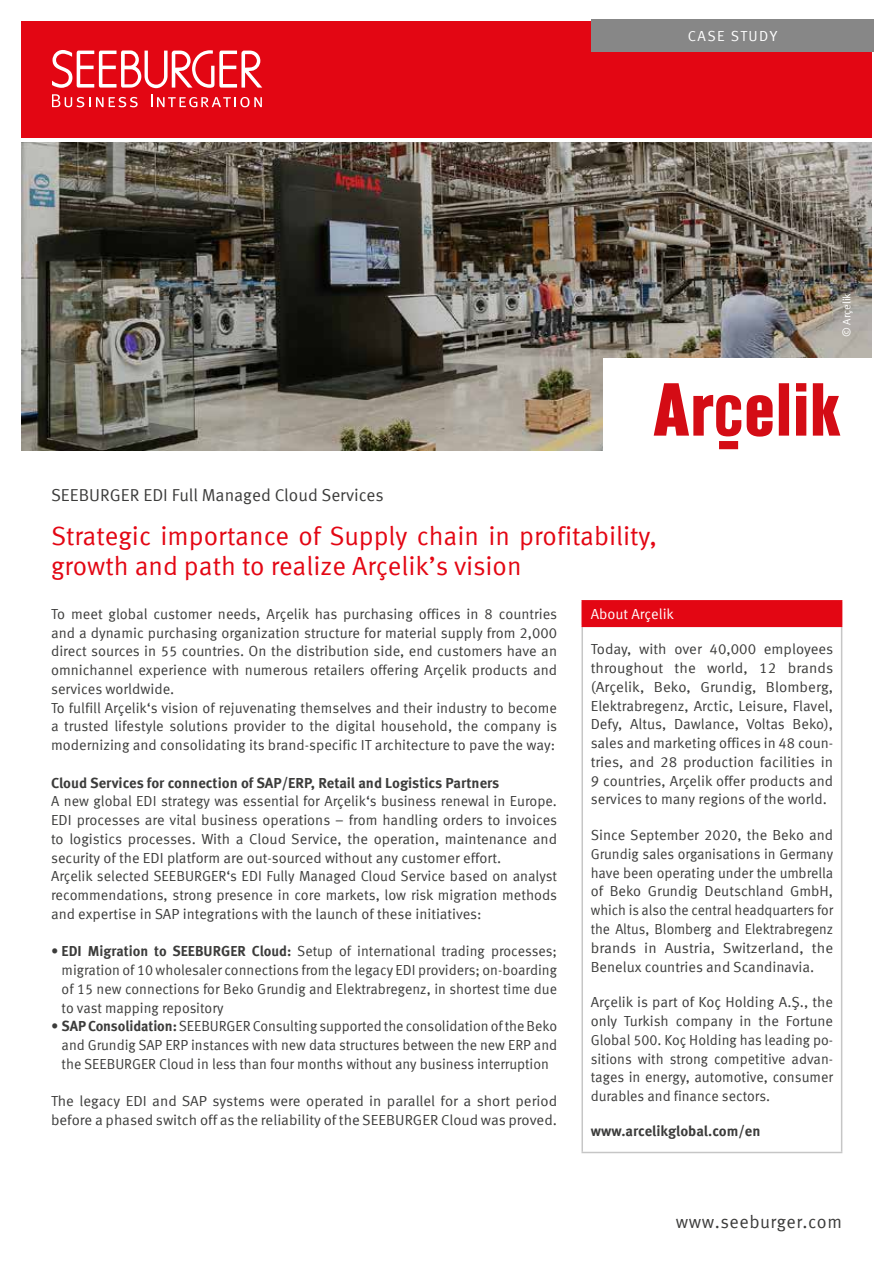
<style>
.page{position:relative;width:893px;height:1263px;background:#fff}
.page>*{position:absolute;margin:0;border:0;box-sizing:border-box;transform-origin:0 0}
.Rote_Headline{font:26.25px/30px "Meta Offc Pro Norm";color:#e30613}
.t1{font:18px "Meta Offc Pro Norm";letter-spacing:.03em;color:#3c3c3b}
.Kleine_Headline{font:17.25px "Meta Offc Pro Norm";color:#3c3c3b}
.t2{font:14.55px/18.8px "Meta Offc Pro Norm";color:#3c3c3b;text-align:justify}
.t3{font:700 14.55px "Meta Offc Pro";color:#3c3c3b}
.t4{font:14.55px "Meta Offc Pro Norm";color:#fff}
.t5{font:14.55px "Meta Offc Pro Norm";letter-spacing:.1em;color:#fff}
.t6{font:10.8px "Meta Offc Pro Norm";color:#fff}
.s1{font-size:11.25px}
.s2{font-family:"Meta Offc Pro";font-weight:700}
</style>
<div class="page">
<div style="left:21px;top:21px;width:851px;height:117px;background:#e30613"></div>
<div style="left:591px;top:19px;width:283px;height:33px;background:#878787"></div>
<svg style="left:52px;top:50px;width:210px;height:38px"></svg>
<svg style="left:151px;top:94px;width:111px;height:13px"></svg>
<svg style="left:52px;top:94px;width:86px;height:13px"></svg>
<img style="left:21px;top:142px;width:851px;height:308px">
<div style="left:604px;top:358px;width:289px;height:109px;background:#fff"></div>
<svg style="left:654px;top:383px;width:186px;height:66px"></svg>
<div style="left:582px;top:601px;width:260px;height:25px;background:#e30613"></div>
<hr style="left:581px;top:627px;width:2px;height:525px;background:#c6c6c6">
<hr style="left:841px;top:627px;width:1px;height:525px;background:#c6c6c6">
<hr style="left:581px;top:1152px;width:261px;height:1px;background:#c6c6c6">
<hr style="left:581px;top:602px;width:2px;height:24px;background:#e30613">
<hr style="left:581px;top:600px;width:261px;height:2px;background:#e30613">
<hr style="left:581px;top:626px;width:261px;height:1px;background:#e30613">
<p class="t5" style="left:688px;top:25px;width:91px">CASE STUDY</p>
<p class="t6" style="left:838px;top:337px;width:46px;rotate:-90deg"><span class="s1">©</span> Arçelik</p>
<p class="Kleine_Headline" style="left:51px;top:482px;width:334px">SEEBURGER EDI Full Managed Cloud Services</p>
<p class="Rote_Headline" style="left:51px;top:519px;width:607px">Strategic importance of Supply chain in profitability, growth and path to realize Arçelik’s vision</p>
<p class="t4" style="left:591px;top:603px;width:85px">About Arçelik</p>
<p class="t2" style="left:591px;top:639px;width:244px">Today, with over 40,000 employees throughout the world, 12 brands (Arçelik, Beko, Grundig, Blomberg, Elektrabregenz, Arctic, Leisure, Flavel, Defy, Altus, Dawlance, Voltas Beko), sales and marketing offices in 48 coun&shy;tries, and 28 production facilities in 9 countries, Arçelik offer products and services to many regions of the world.</p>
<p class="t2" style="left:591px;top:825px;width:244px">Since September 2020, the Beko and Grundig sales organisations in Germany have been operating under the umbrella of Beko Grundig Deutschland GmbH, which is also the central headquarters for the Altus, Blomberg and Elektrabregenz brands in Austria, Switzerland, the Benelux countries and Scandinavia.</p>
<p class="t2" style="left:591px;top:992px;width:244px">Arçelik is part of Koç Holding A.Ş., the only Turkish company in the Fortune Global 500. Koç Holding has leading po&shy;sitions with strong competitive advan&shy;tages in energy, automotive, consumer durables and finance sectors.</p>
<p class="t3" style="left:591px;top:1119px;width:171px">www.arcelikglobal.com/en</p>
<p class="t2" style="left:51px;top:603px;width:508px">To meet global customer needs, Arçelik has purchasing offices in 8 countries and a dynamic purchasing organization structure for material supply from 2,000 direct sources in 55 countries. On the distribution side, end customers have an omnichannel experience with numerous retailers offering Arçelik products and services worldwide.</p>
<p class="t2" style="left:51px;top:697px;width:508px">To fulfill Arçelik‘s vision of rejuvenating themselves and their industry to become a trusted lifestyle solutions provider to the digital household, the company is modernizing and consolidating its brand-specific IT architecture to pave the way:</p>
<p class="t3" style="left:51px;top:771px;width:450px">Cloud Services for connection of SAP/ERP, Retail and Logistics Partners</p>
<p class="t2" style="left:51px;top:791px;width:508px">A new global EDI strategy was essential for Arçelik‘s business renewal in Europe.<br>EDI processes are vital business operations – from handling orders to invoices to logistics processes. With a Cloud Service, the operation, maintenance and security of the EDI platform are out-sourced without any customer effort.</p>
<p class="t2" style="left:51px;top:866px;width:508px">Arçelik selected SEEBURGER‘s EDI Fully Managed Cloud Service based on analyst recommendations, strong presence in core markets, low risk migration methods and expertise in SAP integrations with the launch of these initiatives:</p>
<p class="t2" style="left:62px;top:941px;width:497px;text-indent:-11px">• <span class="s2">EDI Migration to SEEBURGER Cloud:</span> Setup of international trading processes; migration of 10 wholesaler connections from the legacy EDI providers; on-boarding of 15 new connections for Beko Grundig and Elektrabregenz, in shortest time due to vast mapping repository</p>
<p class="t2" style="left:62px;top:1016px;width:497px;text-indent:-11px">• <span class="s2">SAP Consolidation:</span> SEEBURGER Consulting supported the consolidation of the Beko and Grundig SAP ERP instances with new data structures between the new ERP and the SEEBURGER Cloud in less than four months without any business interruption</p>
<p class="t2" style="left:51px;top:1091px;width:508px">The legacy EDI and SAP systems were operated in parallel for a short period before a phased switch off as the reliability of the SEEBURGER Cloud was proved.</p>
<p class="t1" style="left:676px;top:1208px;width:168px">www.seeburger.com</p>
</div>
